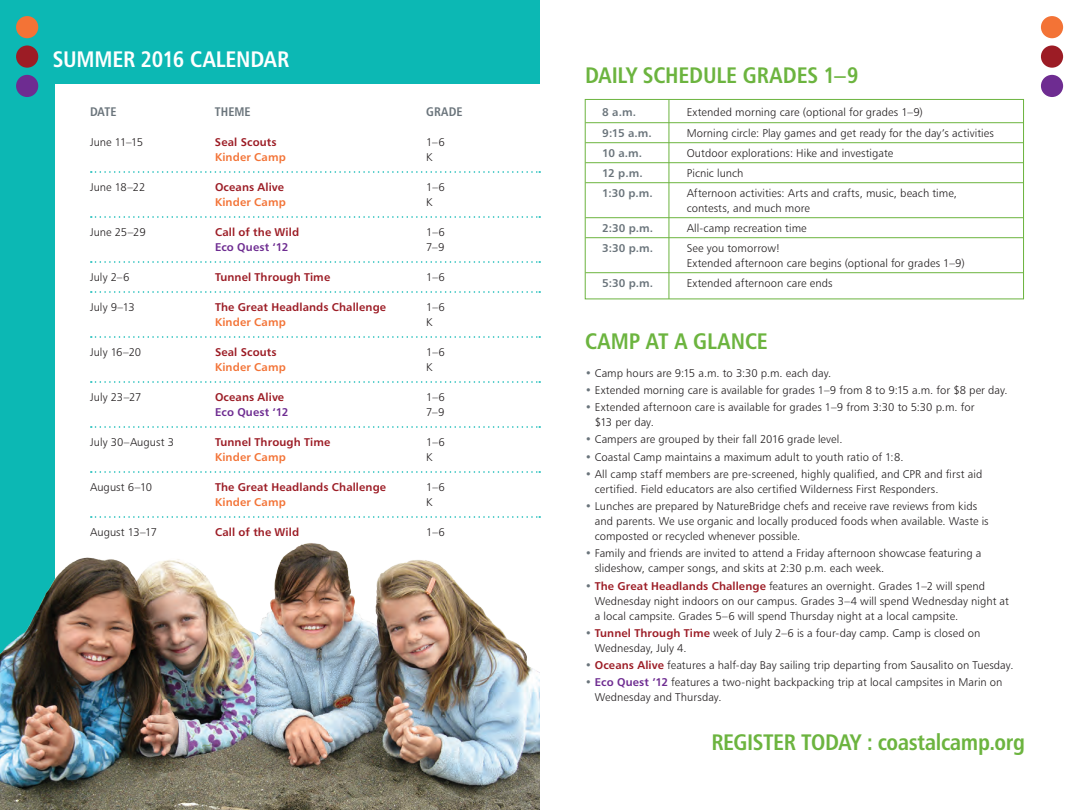
<style>
.page{position:relative;width:1080px;height:810px;background:#fff}
.page>*{position:absolute;margin:0;border:0;box-sizing:border-box;transform-origin:0 0}
.t1{font:22.5px "Humanist 777 BT Bold Condensed B";letter-spacing:-.01em;color:#6cb43f}
.t2{font:22.5px "Humanist 777 BT Bold Condensed B";letter-spacing:-.01em;color:#fff}
.t3{font:12.5px "Humanist 777 BT Bold Condensed B";letter-spacing:.005em;color:#6a747b}
.t4{font:11.25px/15px "Humanist 777 BT Light B";letter-spacing:.005em;color:#231f20}
.t5{font:11.25px "Humanist 777 BT Bold B";letter-spacing:.01em;color:#9c1c25}
.t6{font:11.25px "Humanist 777 BT Bold B";letter-spacing:.01em;color:#f37336}
.t7{font:11.25px "Humanist 777 BT Bold B";color:#6a747b}
.t8{font:11.25px "Humanist 777 BT Bold B";letter-spacing:.01em;color:#6e2c91}
.s1{color:#6a747b}
.s2{font-family:"Humanist 777 BT Bold B";color:#9c1c25}
.s3{font-family:"Humanist 777 BT Bold B";color:#6e2c91}
</style>
<div class="page">
<div style="left:0;top:0;width:540px;height:738px;background:#0cb8b4"></div>
<div style="left:55px;top:84px;width:498px;height:594px;background:#fff"></div>
<img style="left:0;top:543px;width:540px;height:267px">
<div style="left:1041px;top:75px;width:22px;height:22px;background:#6e2c91;border-radius:50%"></div>
<div style="left:1041px;top:45px;width:22px;height:23px;background:#9c1c25;border-radius:50%"></div>
<div style="left:1041px;top:16px;width:22px;height:22px;background:#f37336;border-radius:50%"></div>
<div style="left:16px;top:75px;width:22px;height:22px;background:#6e2c91;border-radius:50%"></div>
<div style="left:16px;top:45px;width:22px;height:23px;background:#9c1c25;border-radius:50%"></div>
<div style="left:16px;top:16px;width:22px;height:22px;background:#f37336;border-radius:50%"></div>
<svg style="left:91px;top:171px;width:449px;height:2px"></svg>
<svg style="left:91px;top:216px;width:449px;height:2px"></svg>
<svg style="left:91px;top:261px;width:449px;height:2px"></svg>
<svg style="left:91px;top:291px;width:449px;height:2px"></svg>
<svg style="left:91px;top:336px;width:449px;height:2px"></svg>
<svg style="left:91px;top:381px;width:449px;height:2px"></svg>
<svg style="left:91px;top:426px;width:449px;height:2px"></svg>
<svg style="left:91px;top:471px;width:449px;height:2px"></svg>
<svg style="left:91px;top:516px;width:449px;height:2px"></svg>
<hr style="left:585px;top:122px;width:438px;height:1px;background:#6cb43f">
<hr style="left:585px;top:142px;width:438px;height:1px;background:#6cb43f">
<hr style="left:585px;top:162px;width:438px;height:1px;background:#6cb43f">
<hr style="left:585px;top:182px;width:438px;height:1px;background:#6cb43f">
<hr style="left:585px;top:217px;width:438px;height:1px;background:#6cb43f">
<hr style="left:585px;top:237px;width:438px;height:1px;background:#6cb43f">
<hr style="left:585px;top:272px;width:438px;height:1px;background:#6cb43f">
<div style="left:585px;top:99px;width:439px;height:200px;border:1px solid #6cb43f"></div>
<hr style="left:669px;top:100px;width:1px;height:199px;background:#6cb43f">
<h1 class="t2" style="left:53px;top:45px;width:238px">SUMMER 2016 CALENDAR</h1>
<p class="t3" style="left:90px;top:104px;width:28px">DATE</p>
<p class="t3" style="left:215px;top:104px;width:37px">THEME</p>
<p class="t3" style="left:426px;top:104px;width:38px">GRADE</p>
<p class="t4" style="left:90px;top:135px;width:55px">June 11–15</p>
<p class="t5" style="left:215px;top:135px;width:63px">Seal Scouts</p>
<p class="t4" style="left:426px;top:135px;width:20px">1–6</p>
<p class="t6" style="left:215px;top:150px;width:72px">Kinder Camp</p>
<p class="t4" style="left:426px;top:150px;width:8px">K</p>
<p class="t4" style="left:90px;top:180px;width:57px">June 18–22</p>
<p class="t5" style="left:215px;top:180px;width:71px">Oceans Alive</p>
<p class="t4" style="left:426px;top:180px;width:20px">1–6</p>
<p class="t6" style="left:215px;top:195px;width:72px">Kinder Camp</p>
<p class="t4" style="left:426px;top:195px;width:8px">K</p>
<p class="t4" style="left:90px;top:225px;width:57px">June 25–29</p>
<p class="t5" style="left:215px;top:225px;width:86px">Call of the Wild</p>
<p class="t4" style="left:426px;top:225px;width:20px">1–6</p>
<p class="t8" style="left:215px;top:240px;width:75px">Eco Quest ‘12</p>
<p class="t4" style="left:426px;top:240px;width:20px">7–9</p>
<p class="t4" style="left:90px;top:270px;width:41px">July 2–6</p>
<p class="t5" style="left:215px;top:270px;width:117px">Tunnel Through Time</p>
<p class="t4" style="left:426px;top:270px;width:20px">1–6</p>
<p class="t4" style="left:90px;top:300px;width:46px">July 9–13</p>
<p class="t5" style="left:215px;top:300px;width:173px">The Great Headlands Challenge</p>
<p class="t4" style="left:426px;top:300px;width:20px">1–6</p>
<p class="t6" style="left:215px;top:315px;width:72px">Kinder Camp</p>
<p class="t4" style="left:426px;top:315px;width:8px">K</p>
<p class="t4" style="left:90px;top:345px;width:53px">July 16–20</p>
<p class="t5" style="left:215px;top:345px;width:63px">Seal Scouts</p>
<p class="t4" style="left:426px;top:345px;width:20px">1–6</p>
<p class="t6" style="left:215px;top:360px;width:72px">Kinder Camp</p>
<p class="t4" style="left:426px;top:360px;width:8px">K</p>
<p class="t4" style="left:90px;top:390px;width:53px">July 23–27</p>
<p class="t5" style="left:215px;top:390px;width:71px">Oceans Alive</p>
<p class="t4" style="left:426px;top:390px;width:20px">1–6</p>
<p class="t8" style="left:215px;top:405px;width:75px">Eco Quest ‘12</p>
<p class="t4" style="left:426px;top:405px;width:20px">7–9</p>
<p class="t4" style="left:90px;top:435px;width:86px">July 30–August 3</p>
<p class="t5" style="left:215px;top:435px;width:117px">Tunnel Through Time</p>
<p class="t4" style="left:426px;top:435px;width:20px">1–6</p>
<p class="t6" style="left:215px;top:450px;width:72px">Kinder Camp</p>
<p class="t4" style="left:426px;top:450px;width:8px">K</p>
<p class="t4" style="left:90px;top:480px;width:64px">August 6–10</p>
<p class="t5" style="left:215px;top:480px;width:173px">The Great Headlands Challenge</p>
<p class="t4" style="left:426px;top:480px;width:20px">1–6</p>
<p class="t6" style="left:215px;top:495px;width:72px">Kinder Camp</p>
<p class="t4" style="left:426px;top:495px;width:8px">K</p>
<p class="t4" style="left:90px;top:525px;width:68px">August 13–17</p>
<p class="t5" style="left:215px;top:525px;width:86px">Call of the Wild</p>
<p class="t4" style="left:426px;top:525px;width:20px">1–6</p>
<h1 class="t1" style="left:585px;top:61px;width:275px">DAILY SCHEDULE GRADES 1–9</h1>
<p class="t7" style="left:602px;top:105px;width:35px">8 a.m.</p>
<p class="t4" style="left:687px;top:105px;width:238px">Extended morning care (optional for grades 1–9)</p>
<p class="t7" style="left:602px;top:126px;width:51px">9:15 a.m.</p>
<p class="t4" style="left:687px;top:126px;width:309px">Morning circle: Play games and get ready for the day’s activities</p>
<p class="t7" style="left:602px;top:146px;width:41px">10 a.m.</p>
<p class="t4" style="left:687px;top:146px;width:208px">Outdoor explorations: Hike and investigate</p>
<p class="t7" style="left:602px;top:166px;width:42px">12 p.m.</p>
<p class="t4" style="left:687px;top:166px;width:58px">Picnic lunch</p>
<p class="t7" style="left:602px;top:186px;width:52px">1:30 p.m.</p>
<p class="t4" style="left:687px;top:186px;width:272px">Afternoon activities: Arts and crafts, music, beach time, contests, and much more</p>
<p class="t7" style="left:602px;top:221px;width:52px">2:30 p.m.</p>
<p class="t4" style="left:687px;top:221px;width:122px">All-camp recreation time</p>
<p class="t7" style="left:602px;top:241px;width:52px">3:30 p.m.</p>
<p class="t4" style="left:687px;top:241px;width:280px">See you tomorrow!<br>Extended afternoon care begins (optional for grades 1–9)</p>
<p class="t7" style="left:602px;top:276px;width:52px">5:30 p.m.</p>
<p class="t4" style="left:687px;top:276px;width:147px">Extended afternoon care ends</p>
<h1 class="t1" style="left:585px;top:327px;width:184px">CAMP AT A GLANCE</h1>
<p class="t4" style="left:585px;top:365px;width:248px"><span class="s1">•</span> Camp hours are 9:15 a.m. to 3:30 p.m. each day.</p>
<p class="t4" style="left:585px;top:382px;width:424px"><span class="s1">•</span> Extended morning care is available for grades 1–9 from 8 to 9:15 a.m. for $8 per day.</p>
<p class="t4" style="left:595px;top:400px;width:381px;text-indent:-10px"><span class="s1">•</span> Extended afternoon care is available for grades 1–9 from 3:30 to 5:30 p.m. for $13 per day.</p>
<p class="t4" style="left:585px;top:432px;width:259px"><span class="s1">•</span> Campers are grouped by their fall 2016 grade level.</p>
<p class="t4" style="left:585px;top:449px;width:320px"><span class="s1">•</span> Coastal Camp maintains a maximum adult to youth ratio of 1:8.</p>
<p class="t4" style="left:595px;top:466px;width:389px;text-indent:-10px"><span class="s1">•</span> All camp staff members are pre-screened, highly qualified, and CPR and first aid certified. Field educators are also certified Wilderness First Responders.</p>
<p class="t4" style="left:595px;top:499px;width:395px;text-indent:-10px"><span class="s1">•</span> Lunches are prepared by NatureBridge chefs and receive rave reviews from kids and parents. We use organic and locally produced foods when available. Waste is composted or recycled whenever possible.</p>
<p class="t4" style="left:595px;top:546px;width:388px;text-indent:-10px"><span class="s1">•</span> Family and friends are invited to attend a Friday afternoon showcase featuring a slideshow, camper songs, and skits at 2:30 p.m. each week.</p>
<p class="t4" style="left:595px;top:578px;width:416px;text-indent:-10px"><span class="s1">•</span> <span class="s2">The Great Headlands Challenge</span> features an overnight. Grades 1–2 will spend<br>Wednesday night indoors on our campus. Grades 3–4 will spend Wednesday night at a local campsite. Grades 5–6 will spend Thursday night at a local campsite.</p>
<p class="t4" style="left:595px;top:625px;width:387px;text-indent:-10px"><span class="s1">•</span> <span class="s2">Tunnel Through Time</span> week of July 2–6 is a four-day camp. Camp is closed on<br>Wednesday, July 4.</p>
<p class="t4" style="left:585px;top:658px;width:430px"><span class="s1">•</span> <span class="s2">Oceans Alive</span> features a half-day Bay sailing trip departing from Sausalito on Tuesday.</p>
<p class="t4" style="left:595px;top:675px;width:409px;text-indent:-10px"><span class="s1">•</span> <span class="s3">Eco Quest ’12</span> features a two-night backpacking trip at local campsites in Marin on<br>Wednesday and Thursday.</p>
<h1 class="t1" style="left:711px;top:728px;width:315px">REGISTER TODAY : coastalcamp.org</h1>
</div>
